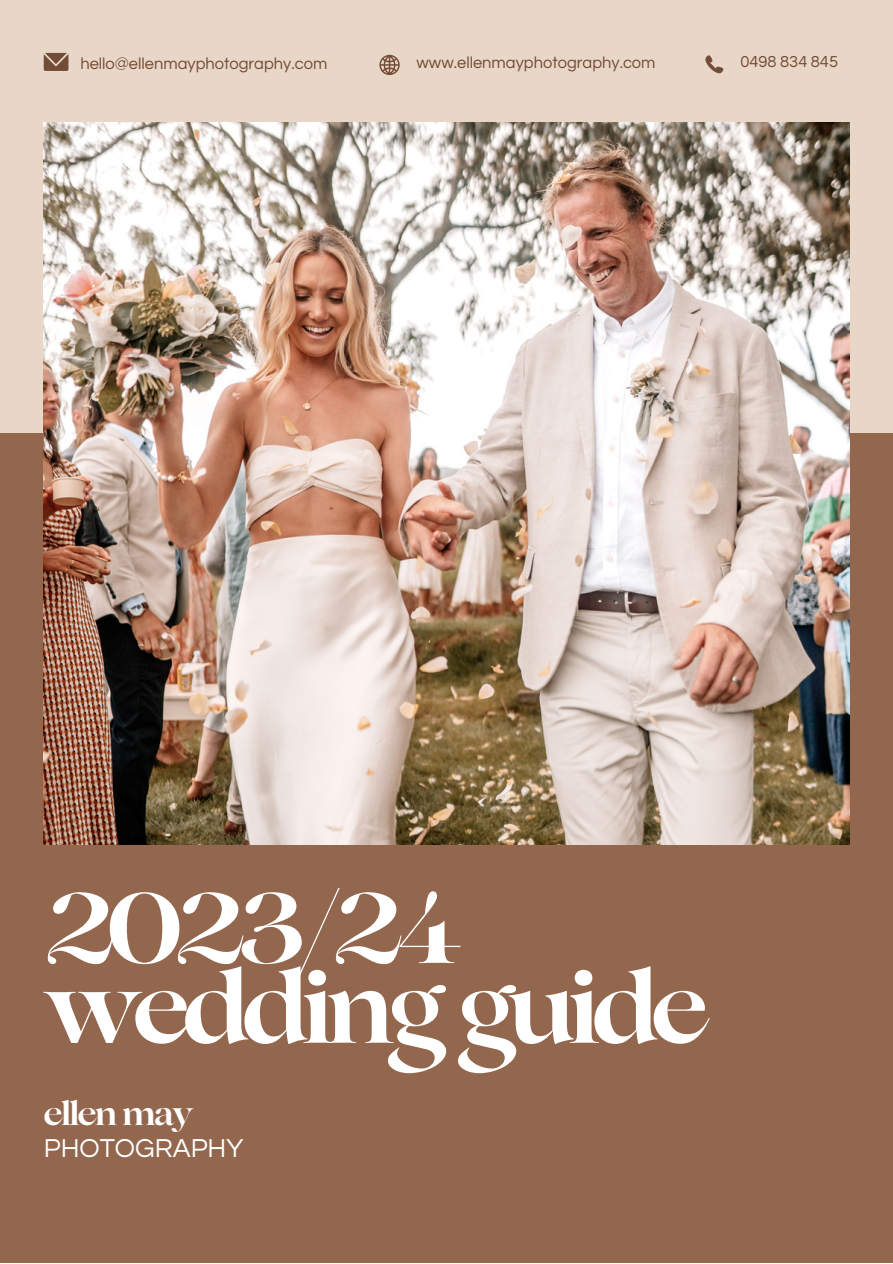
<style>
.page{position:relative;width:893px;height:1264px;background:#fff}
.page>*{position:absolute;margin:0;border:0;box-sizing:border-box;transform-origin:0 0}
.t1{font:700 99px/79.8px "Lovelace";letter-spacing:-.085em;color:#fff}
.t2{font:700 32.7px "Lovelace";letter-spacing:-.07em;color:#fff}
.t3{font:27px "Questrial";color:#fff}
.t4{font:16.5px "Questrial";color:#724c36}
</style>
<div class="page">
<div style="left:0;top:0;width:892px;height:1262px;background:#93674e"></div>
<div style="left:0;top:0;width:892px;height:433px;background:#e8d6c6"></div>
<img style="left:44px;top:122px;width:805px;height:722px">
<svg style="left:44px;top:53px;width:24px;height:18px"></svg>
<svg style="left:379px;top:55px;width:20px;height:20px"></svg>
<svg style="left:705px;top:55px;width:18px;height:18px"></svg>
<p class="t4" style="left:80px;top:55px;width:248px">hello@ellenmayphotography.com</p>
<p class="t4" style="left:416px;top:55px;width:240px">www.ellenmayphotography.com</p>
<p class="t4" style="left:740px;top:53px;width:99px">0498 834 845</p>
<h1 class="t1" style="left:44px;top:899px;width:667px">2023/24 wedding guide</h1>
<h2 class="t2" style="left:44px;top:1101px;width:151px">ellen may</h2>
<h3 class="t3" style="left:44px;top:1134px;width:201px">PHOTOGRAPHY</h3>
</div>
